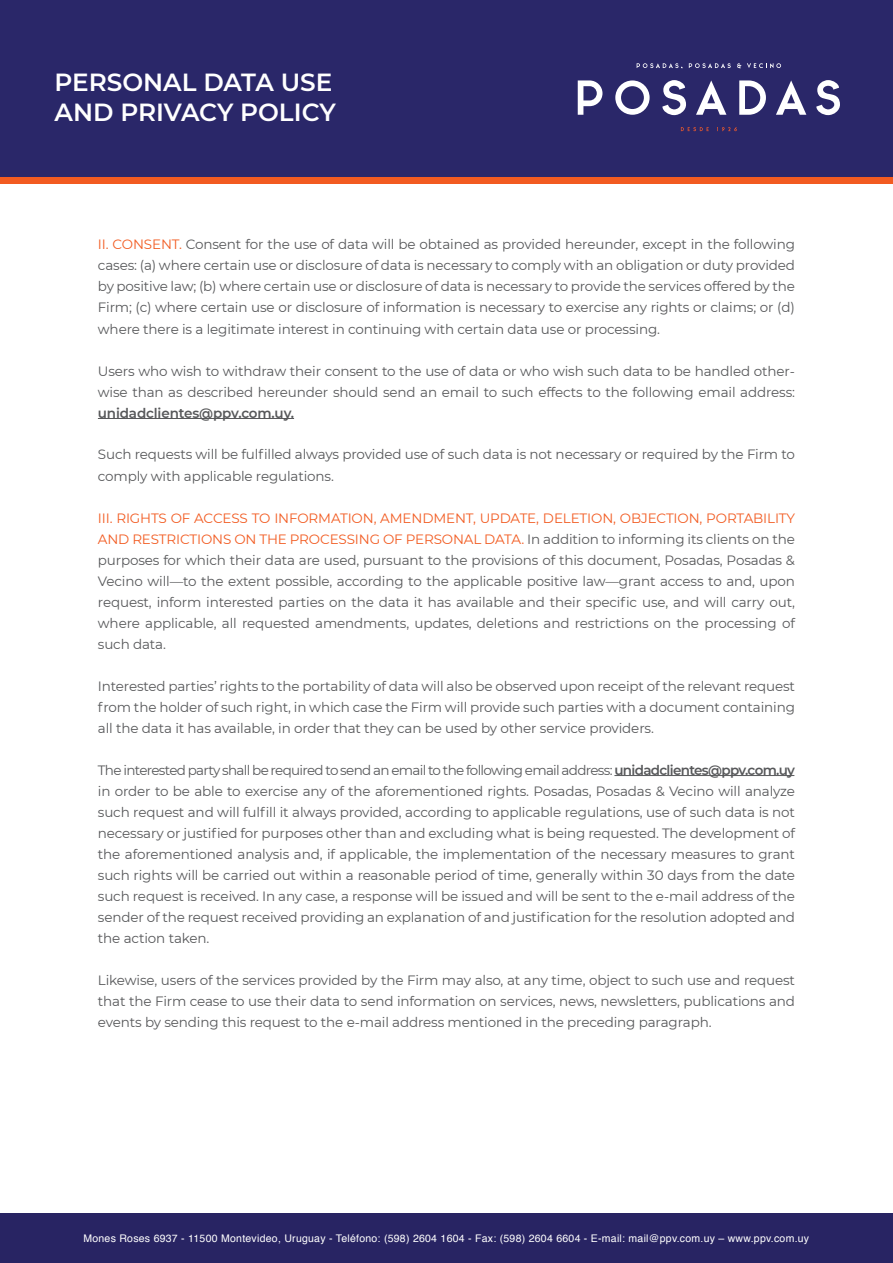
<style>
.page{position:relative;width:893px;height:1263px;background:#fff}
.page>*{position:absolute;margin:0;border:0;box-sizing:border-box;transform-origin:0 0}
.t1{font:600 24.75px/29.7px "Montserrat";color:#fff}
.t2{font:13.5px/21px "Montserrat";letter-spacing:-.01em;color:#57585a;text-align:justify}
.t3{font:600 13.5px "Montserrat";letter-spacing:-.01em;color:#57585a}
.t4{font:10.5px "Helvetica";letter-spacing:.025em;color:#fff}
.s1{color:#f25b21}
.s2{font-weight:600}
</style>
<div class="page">
<div style="left:1px;top:0;width:892px;height:184px;background:#2a2769"></div>
<div style="left:595px;top:177px;width:298px;height:7px;background:#f25b21"></div>
<div style="left:297px;top:177px;width:298px;height:7px;background:#f25b21"></div>
<div style="left:0;top:177px;width:297px;height:7px;background:#f25b21"></div>
<hr style="left:98px;top:418px;width:196px;height:1px;background:#57585a">
<hr style="left:614px;top:775px;width:180px;height:1px;background:#57585a">
<div style="left:0;top:1214px;width:893px;height:49px;background:#282463"></div>
<svg style="left:637px;top:63px;width:46px;height:6px"></svg>
<svg style="left:689px;top:63px;width:42px;height:5px"></svg>
<svg style="left:737px;top:63px;width:4px;height:6px"></svg>
<svg style="left:747px;top:63px;width:34px;height:5px"></svg>
<svg style="left:681px;top:127px;width:28px;height:4px"></svg>
<svg style="left:717px;top:127px;width:20px;height:4px"></svg>
<svg style="left:578px;top:80px;width:24px;height:35px"></svg>
<svg style="left:615px;top:80px;width:35px;height:35px"></svg>
<svg style="left:662px;top:80px;width:24px;height:35px"></svg>
<svg style="left:696px;top:80px;width:30px;height:35px"></svg>
<svg style="left:739px;top:80px;width:27px;height:35px"></svg>
<svg style="left:776px;top:80px;width:30px;height:35px"></svg>
<svg style="left:816px;top:80px;width:24px;height:35px"></svg>
<h1 class="t1" style="left:55px;top:66px;width:283px">PERSONAL DATA USE<br>AND PRIVACY POLICY</h1>
<p class="t2" style="left:98px;top:234px;width:699px"><span class="s1">II. CONSENT.</span> Consent for the use of data will be obtained as provided hereunder, except in the following cases: (a) where certain use or disclosure of data is necessary to comply with an obligation or duty provided by positive law; (b) where certain use or disclosure of data is necessary to provide the services offered by the Firm; (c) where certain use or disclosure of information is necessary to exercise any rights or claims; or (d) where there is a legitimate interest in continuing with certain data use or processing.</p>
<p class="t2" style="left:98px;top:360px;width:699px">Users who wish to withdraw their consent to the use of data or who wish such data to be handled other&shy;wise than as described hereunder should send an email to such effects to the following email address:</p>
<p class="t3" style="left:98px;top:403px;width:198px">unidadclientes@ppv.com.uy.</p>
<p class="t2" style="left:98px;top:444px;width:699px">Such requests will be fulfilled always provided use of such data is not necessary or required by the Firm to comply with applicable regulations.</p>
<p class="t2" style="left:98px;top:507px;width:699px"><span class="s1">III. RIGHTS OF ACCESS TO INFORMATION, AMENDMENT, UPDATE, DELETION, OBJECTION, PORTABILITY AND RESTRICTIONS ON THE PROCESSING OF PERSONAL DATA.</span> In addition to informing its clients on the purposes for which their data are used, pursuant to the provisions of this document, Posadas, Posadas &amp; Vecino will—to the extent possible, according to the applicable positive law—grant access to and, upon request, inform interested parties on the data it has available and their specific use, and will carry out, where applicable, all requested amendments, updates, deletions and restrictions on the processing of such data.</p>
<p class="t2" style="left:98px;top:675px;width:699px">Interested parties’ rights to the portability of data will also be observed upon receipt of the relevant request from the holder of such right, in which case the Firm will provide such parties with a document containing all the data it has available, in order that they can be used by other service providers.</p>
<p class="t2" style="left:98px;top:759px;width:699px">The interested party shall be required to send an email to the following email address: <span class="s2">unidadclientes@ppv.com.uy </span>in order to be able to exercise any of the aforementioned rights. Posadas, Posadas &amp; Vecino will analyze such request and will fulfill it always provided, according to applicable regulations, use of such data is not necessary or justified for purposes other than and excluding what is being requested. The development of the aforementioned analysis and, if applicable, the implementation of the necessary measures to grant such rights will be carried out within a reasonable period of time, generally within 30 days from the date such request is received. In any case, a response will be issued and will be sent to the e-mail address of the sender of the request received providing an explanation of and justification for the resolution adopted and the action taken.</p>
<p class="t2" style="left:98px;top:969px;width:699px">Likewise, users of the services provided by the Firm may also, at any time, object to such use and request that the Firm cease to use their data to send information on services, news, newsletters, publications and events by sending this request to the e-mail address mentioned in the preceding paragraph.</p>
<p class="t4" style="left:83px;top:1230px;width:727px">Mones Roses 6937 - 11500 Montevideo, Uruguay - Teléfono: (598) 2604 1604 - Fax: (598) 2604 6604 - E-mail: mail@ppv.com.uy – www.ppv.com.uy</p>
</div>
